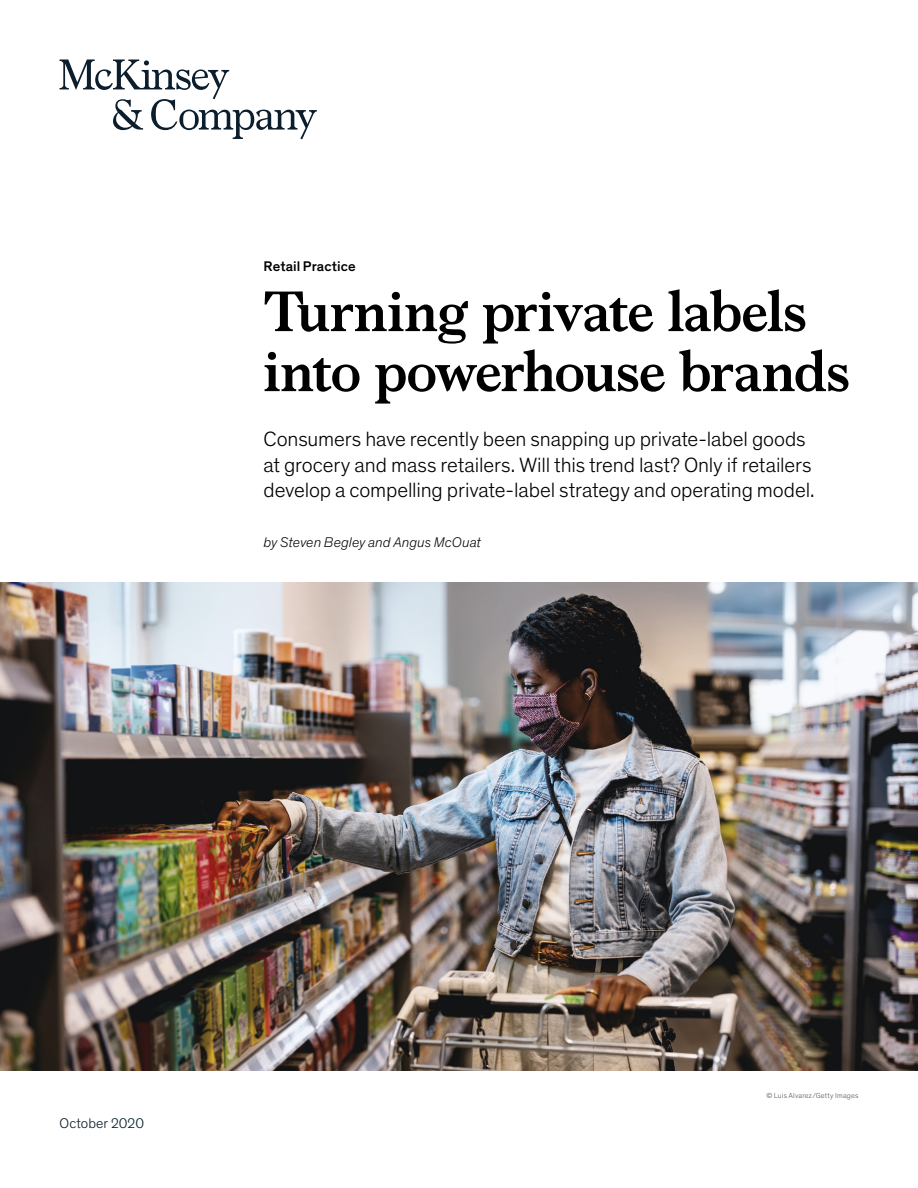
<style>
.page{position:relative;width:918px;height:1188px;background:#fff}
.page>*{position:absolute;margin:0;border:0;box-sizing:border-box;transform-origin:0 0}
.t1{font:700 57px/60px "Bower";letter-spacing:-.015em;color:#000}
.t2{font:300 21px/25.5px "Mc Kinsey Sans";letter-spacing:-.005em;color:#000}
.t3{font:italic 300 14.25px "Mc Kinsey Sans";letter-spacing:.005em;color:#000}
.t4{font:500 14.25px "Mc Kinsey Sans";letter-spacing:.005em;color:#000}
.t5{font:300 14.25px "Mc Kinsey Sans";letter-spacing:.005em;color:#051c2c}
.t6{font:300 7.5px "Mc Kinsey Sans";letter-spacing:.02em;color:#575756}
</style>
<div class="page">
<img style="left:0;top:582px;width:918px;height:488px">
<svg style="left:60px;top:60px;width:257px;height:79px"></svg>
<p class="t4" style="left:264px;top:256px;width:94px">Retail Practice</p>
<h1 class="t1" style="left:264px;top:277px;width:588px">Turning private labels into powerhouse brands</h1>
<p class="t2" style="left:264px;top:426px;width:553px">Consumers have recently been snapping up private-label goods at grocery and mass retailers. Will this trend last? Only if retailers develop a compelling private-label strategy and operating model.</p>
<p class="t3" style="left:264px;top:532px;width:219px">by Steven Begley and Angus McOuat</p>
<p class="t5" style="left:60px;top:1113px;width:86px">October 2020</p>
<p class="t6" style="left:766px;top:1090px;width:94px">© Luis Alvarez/Getty Images</p>
</div>
